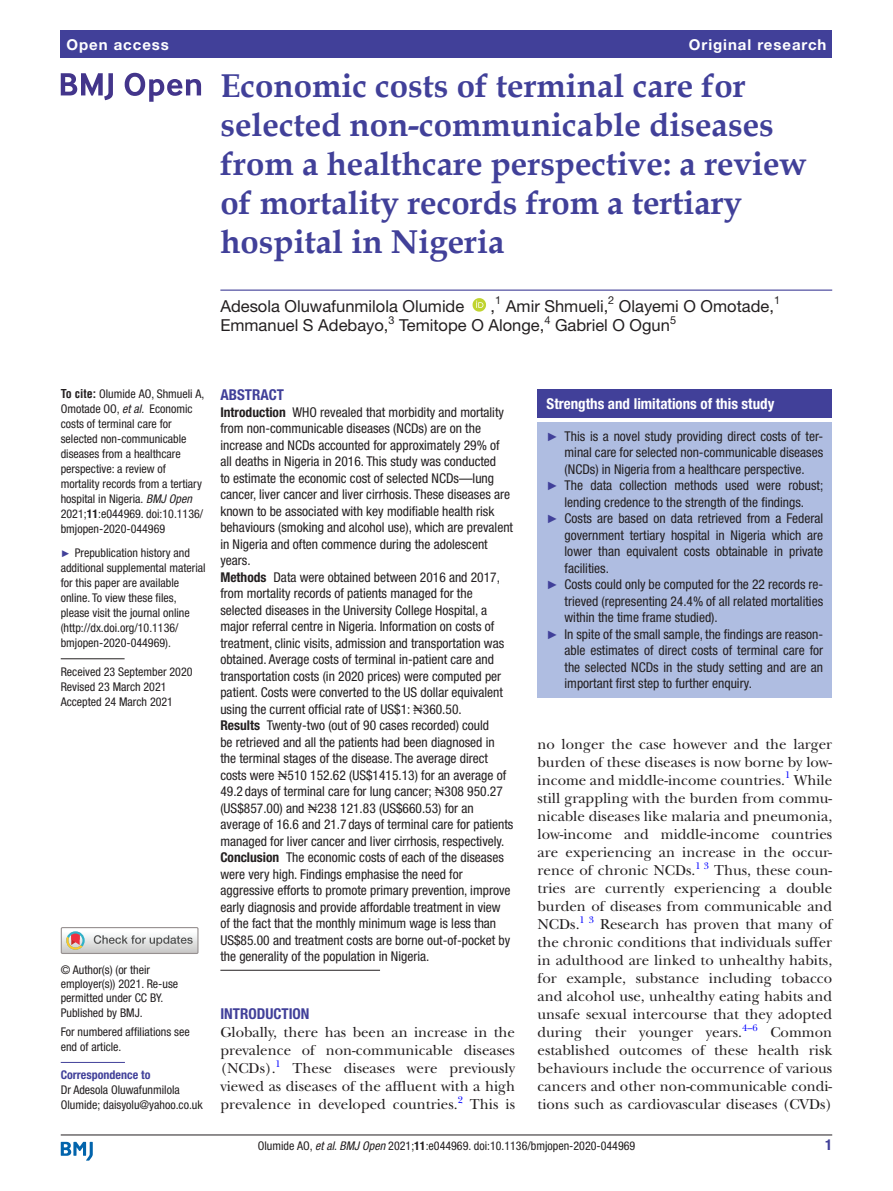
<style>
.page{position:relative;width:893px;height:1191px;background:#fff}
.page>*{position:absolute;margin:0;border:0;box-sizing:border-box;transform-origin:0 0}
.t1{font:700 33px/39px "Book Antiqua";color:#414099}
.t2{font:16.5px "Helvetica Neue LT Std";color:#231f20}
.t3{font:15px/18px "New Baskerville";color:#231f20;text-align:justify}
.t4{font:700 condensed 15px "Helvetica Neue LT Std";color:#fff}
.t5{font:700 15px "Helvetica Neue LT Std";letter-spacing:.065em;color:#fff}
.t6{font:700 condensed 15px "Helvetica Neue LT Std";color:#414099}
.t7{font:condensed 13.5px/16.5px "Helvetica Neue LT Std";color:#231f20}
.t8{font:condensed 12px/15px "Helvetica Neue LT Std";color:#231f20}
.t9{font:700 condensed 12px "Helvetica Neue LT Std";color:#414099}
.t10{font:10.95px "Helvetica Neue LT Std";color:#231f20}
.t11{font:9.9px "New Baskerville";color:#00f}
.s1{font-family:"Helvetica LT Std";font-weight:700}
.s2{font-style:italic}
.s3{font-weight:700}
.s4{font-family:"Arial";font-stretch:normal;font-size:9.75px;color:#414099}
.s5{font-family:"Times New Roman";font-stretch:normal}
.s6{font-family:"Arial";font-stretch:normal;font-size:12px;color:#414099}
</style>
<div class="page">
<hr style="left:61px;top:1134px;width:771px;height:1px;background:#231f20">
<svg style="left:61px;top:1141px;width:32px;height:19px"></svg>
<div style="left:61px;top:31px;width:771px;height:27px;background:#414099"></div>
<hr style="left:220px;top:289px;width:612px;height:2px;background:#414099">
<svg style="left:473px;top:298px;width:13px;height:14px"></svg>
<hr style="left:61px;top:658px;width:64px;height:1px;background:#231f20">
<hr style="left:61px;top:1062px;width:64px;height:1px;background:#414099">
<svg style="left:61px;top:73px;width:52px;height:27px"></svg>
<svg style="left:125px;top:73px;width:76px;height:29px"></svg>
<div style="left:61px;top:927px;width:138px;height:27px;border:1px solid #969090"></div>
<svg style="left:61px;top:927px;width:137px;height:26px"></svg>
<hr style="left:220px;top:970px;width:160px;height:1px;background:#231f20">
<div style="left:538px;top:389px;width:294px;height:29px;background:#414099"></div>
<div style="left:538px;top:422px;width:294px;height:275px;background:#afbde1"></div>
<p class="t5" style="left:66px;top:35px;width:104px">Open access</p>
<p class="t5" style="left:689px;top:35px;width:139px">Original research</p>
<h1 class="t1" style="left:220px;top:66px;width:588px">Economic costs of terminal care for selected non-communicable diseases from a healthcare perspective: a review of mortality records from a tertiary hospital in Nigeria</h1>
<p class="t2" style="left:220px;top:296px;width:245px">Adesola Oluwafunmilola Olumide</p>
<p class="t2" style="left:491px;top:296px;width:6px">,</p>
<p class="t10" style="left:495px;top:294px;width:8px">1</p>
<p class="t2" style="left:506px;top:296px;width:104px">Amir Shmueli,</p>
<p class="t10" style="left:608px;top:294px;width:8px">2</p>
<p class="t2" style="left:619px;top:296px;width:157px">Olayemi O Omotade,</p>
<p class="t10" style="left:774px;top:294px;width:8px">1</p>
<p class="t2" style="left:220px;top:315px;width:170px">Emmanuel S Adebayo,</p>
<p class="t10" style="left:388px;top:313px;width:8px">3</p>
<p class="t2" style="left:399px;top:315px;width:147px">Temitope O Alonge,</p>
<p class="t10" style="left:544px;top:313px;width:8px">4</p>
<p class="t2" style="left:555px;top:315px;width:116px">Gabriel O Ogun</p>
<p class="t10" style="left:670px;top:313px;width:8px">5</p>
<p class="t8" style="left:61px;top:386px;width:145px"><span class="s1">To cite:</span> Olumide AO, Shmueli A,<br>Omotade OO, <span class="s2">et al</span>. Economic costs of terminal care for selected non-communicable diseases from a healthcare perspective: a review of mortality records from a tertiary hospital in Nigeria. <span class="s2">BMJ Open<br></span>2021;<span class="s3">11</span>:e044969. doi:10.1136/ bmjopen-2020-044969</p>
<p class="t8" style="left:61px;top:545px;width:146px"><span class="s4">►</span> Prepublication history and additional supplemental material for this paper are available online. To view these files, please visit the journal online (http://dx.doi.org/10.1136/ bmjopen-2020-044969).</p>
<p class="t8" style="left:61px;top:664px;width:133px">Received 23 September 2020<br>Revised 23 March 2021<br>Accepted 24 March 2021</p>
<p class="t8" style="left:61px;top:962px;width:119px;line-height:14.4px">© Author(s) (or their employer(s)) 2021. Re-use permitted under CC BY.<br>Published by BMJ.</p>
<p class="t8" style="left:61px;top:1024px;width:130px">For numbered affiliations see end of article.</p>
<p class="t9" style="left:61px;top:1067px;width:91px">Correspondence to</p>
<p class="t8" style="left:61px;top:1082px;width:144px">Dr Adesola Oluwafunmilola<br>Olumide; daisyolu@yahoo.co.uk</p>
<p class="t6" style="left:220px;top:386px;width:65px">ABSTRACT</p>
<p class="t7" style="left:220px;top:403px;width:294px"><span class="s3">Introduction</span> WHO revealed that morbidity and mortality from non-communicable diseases (NCDs) are on the increase and NCDs accounted for approximately 29% of all deaths in Nigeria in 2016. This study was conducted<br>to estimate the economic cost of selected NCDs—lung cancer, liver cancer and liver cirrhosis. These diseases are known to be associated with key modifiable health risk behaviours (smoking and alcohol use), which are prevalent in Nigeria and often commence during the adolescent years.<br><span class="s3">Methods</span> Data were obtained between 2016 and 2017, from mortality records of patients managed for the selected diseases in the University College Hospital, a major referral centre in Nigeria. Information on costs of treatment, clinic visits, admission and transportation was obtained. Average costs of terminal in-patient care and transportation costs (in 2020 prices) were computed per patient. Costs were converted to the US dollar equivalent using the current official rate of US$1: <span class="s5">₦</span>360.50.<br><span class="s3">Results</span> Twenty-two (out of 90 cases recorded) could<br>be retrieved and all the patients had been diagnosed in the terminal stages of the disease. The average direct costs were <span class="s5">₦</span>510 152.62 (US$1415.13) for an average of 49.2 days of terminal care for lung cancer; <span class="s5">₦</span>308 950.27 (US$857.00) and <span class="s5">₦</span>238 121.83 (US$660.53) for an average of 16.6 and 21.7 days of terminal care for patients managed for liver cancer and liver cirrhosis, respectively.<br><span class="s3">Conclusion</span> The economic costs of each of the diseases were very high. Findings emphasise the need for aggressive efforts to promote primary prevention, improve early diagnosis and provide affordable treatment in view of the fact that the monthly minimum wage is less than US$85.00 and treatment costs are borne out-of-pocket by the generality of the population in Nigeria.</p>
<p class="t6" style="left:220px;top:1005px;width:91px">INTRODUCTION</p>
<p class="t3" style="left:220px;top:1023px;width:296px">Globally, there has been an increase in the prevalence of non-communicable diseases (NCDs).</p>
<p class="t11" style="left:276px;top:1057px;width:7px">1</p>
<p class="t3" style="left:220px;top:1059px;width:296px;text-indent:72px">These diseases were previously viewed as diseases of the affluent with a high prevalence in developed countries.<sup>2</sup></p>
<p class="t3" style="left:470px;top:1095px;width:47px">This is</p>
<p class="t4" style="left:547px;top:395px;width:229px">Strengths and limitations of this study</p>
<p class="t7" style="left:547px;top:428px;width:278px"><span class="s6">►</span> This is a novel study providing direct costs of ter-</p>
<p class="t7" style="left:565px;top:444px;width:260px">minal care for selected non-communicable diseases</p>
<p class="t7" style="left:565px;top:461px;width:242px">(NCDs) in Nigeria from a healthcare perspective.</p>
<p class="t7" style="left:547px;top:477px;width:278px"><span class="s6">►</span> The data collection methods used were robust;</p>
<p class="t7" style="left:565px;top:494px;width:241px">lending credence to the strength of the findings.</p>
<p class="t7" style="left:547px;top:510px;width:278px"><span class="s6">►</span> Costs are based on data retrieved from a Federal</p>
<p class="t7" style="left:565px;top:527px;width:260px">government tertiary hospital in Nigeria which are</p>
<p class="t7" style="left:565px;top:543px;width:260px">lower than equivalent costs obtainable in private</p>
<p class="t7" style="left:565px;top:560px;width:46px">facilities.</p>
<p class="t7" style="left:547px;top:576px;width:278px"><span class="s6">►</span> Costs could only be computed for the 22 records re-</p>
<p class="t7" style="left:565px;top:593px;width:260px">trieved (representing 24.4% of all related mortalities</p>
<p class="t7" style="left:565px;top:609px;width:155px">within the time frame studied).</p>
<p class="t7" style="left:547px;top:626px;width:278px"><span class="s6">►</span> In spite of the small sample, the findings are reason-</p>
<p class="t7" style="left:565px;top:642px;width:260px">able estimates of direct costs of terminal care for</p>
<p class="t7" style="left:565px;top:659px;width:260px">the selected NCDs in the study setting and are an</p>
<p class="t7" style="left:565px;top:675px;width:189px">important first step to further enquiry.</p>
<p class="t3" style="left:538px;top:735px;width:296px">no longer the case however and the larger burden of these diseases is now borne by low&shy;income and middle-income countries.<sup>1</sup> While still grappling with the burden from commu&shy;nicable diseases like malaria and pneumonia, low-income and middle-income countries are experiencing an increase in the occur&shy;rence of chronic NCDs.</p>
<p class="t11" style="left:695px;top:859px;width:15px">1 3</p>
<p class="t3" style="left:538px;top:861px;width:296px;text-indent:177px">Thus, these coun&shy;tries are currently experiencing a double burden of diseases from communicable and NCDs.</p>
<p class="t11" style="left:580px;top:913px;width:16px">1 3</p>
<p class="t3" style="left:538px;top:915px;width:296px;text-indent:63px">Research has proven that many of the chronic conditions that individuals suffer in adulthood are linked to unhealthy habits, for example, substance including tobacco and alcohol use, unhealthy eating habits and unsafe sexual intercourse that they adopted during their younger years.<sup>4–6</sup></p>
<p class="t3" style="left:538px;top:1023px;width:296px;text-indent:233px">Common established outcomes of these health risk behaviours include the occurrence of various cancers and other non-communicable condi&shy;tions such as cardiovascular diseases (CVDs)</p>
<p class="t8" style="left:258px;top:1137px;width:379px">Olumide AO, <span class="s2">et al</span>. <span class="s2">BMJ Open</span> 2021;<span class="s3">11</span>:e044969. doi:10.1136/bmjopen-2020-044969</p>
<p class="t6" style="left:825px;top:1135px;width:9px">1</p>
</div>
